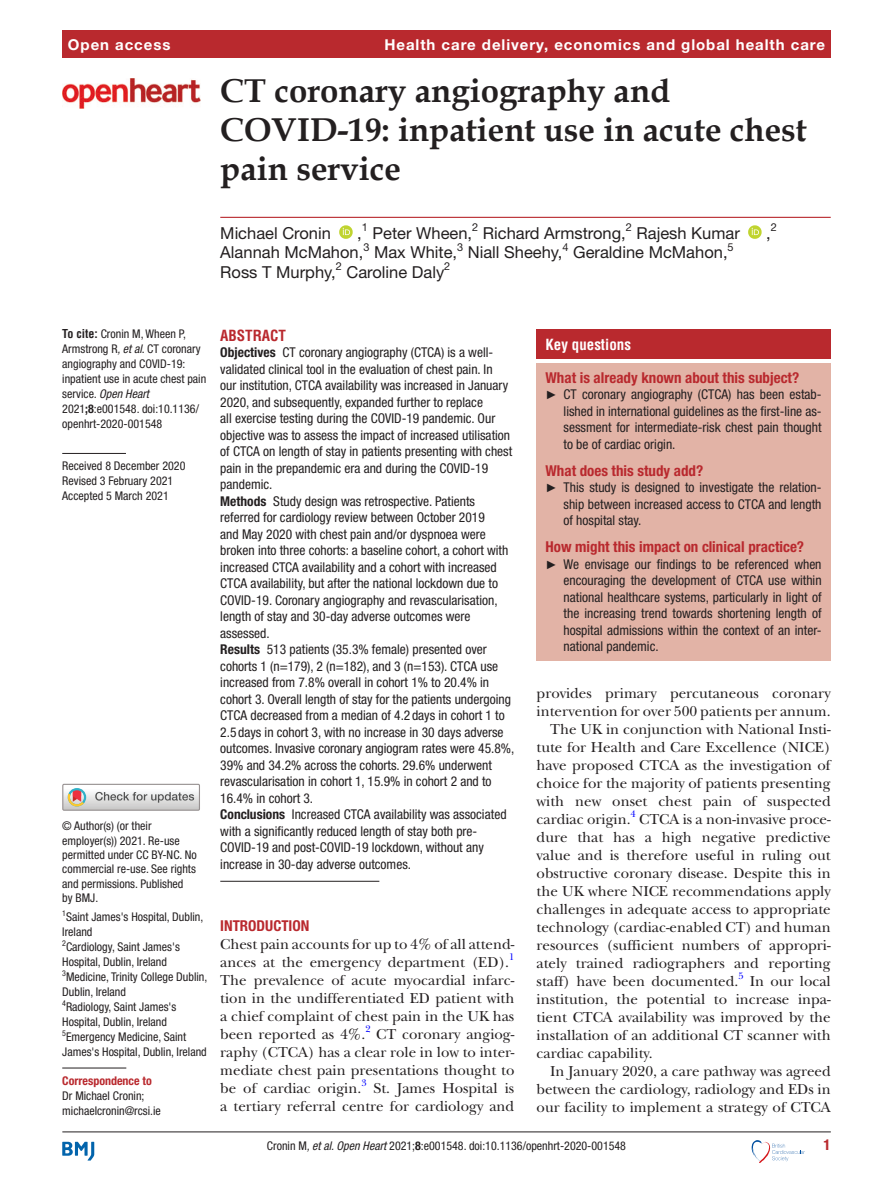
<style>
.page{position:relative;width:893px;height:1191px;background:#fff}
.page>*{position:absolute;margin:0;border:0;box-sizing:border-box;transform-origin:0 0}
.t1{font:700 33px/39px "Book Antiqua";color:#231f20}
.t2{font:16.5px/19.5px "Helvetica Neue LT Std";color:#231f20}
.t3{font:15px/18px "New Baskerville";color:#231f20;text-align:justify}
.t4{font:700 condensed 15px "Helvetica Neue LT Std";color:#b9292e}
.t5{font:700 15px "Helvetica Neue LT Std";letter-spacing:.065em;color:#fff}
.t6{font:700 condensed 15px "Helvetica";color:#fff}
.t7{font:700 condensed 15px "Helvetica";color:#b9292e}
.t8{font:condensed 13.5px/16.5px "Helvetica Neue LT Std";color:#231f20;text-align:justify}
.t9{font:condensed 12px/15px "Helvetica Neue LT Std";color:#231f20}
.t10{font:700 condensed 12px "Helvetica Neue LT Std";color:#b9292e}
.t11{font:9.9px "New Baskerville";color:#00f}
.s1{font-family:"Helvetica LT Std";font-weight:700}
.s2{font-style:italic}
.s3{font-weight:700}
.s4{font-family:"Arial";font-stretch:normal;font-size:12px}
</style>
<div class="page">
<div style="left:62px;top:31px;width:769px;height:27px;background:#b9292e"></div>
<hr style="left:62px;top:1131px;width:769px;height:1px;background:#231f20">
<svg style="left:752px;top:1140px;width:53px;height:23px"></svg>
<svg style="left:62px;top:1141px;width:32px;height:19px"></svg>
<hr style="left:62px;top:453px;width:64px;height:1px;background:#231f20">
<hr style="left:62px;top:1067px;width:64px;height:1px;background:#231f20">
<hr style="left:220px;top:217px;width:611px;height:1px;background:#b9292e">
<svg style="left:339px;top:225px;width:14px;height:14px"></svg>
<svg style="left:748px;top:225px;width:14px;height:14px"></svg>
<div style="left:62px;top:783px;width:138px;height:27px;border:1px solid #969090"></div>
<svg style="left:63px;top:784px;width:136px;height:26px"></svg>
<img style="left:62px;top:78px;width:138px;height:30px">
<hr style="left:220px;top:881px;width:159px;height:1px;background:#231f20">
<div style="left:537px;top:329px;width:294px;height:30px;background:#b9292e"></div>
<div style="left:537px;top:363px;width:294px;height:297px;background:#e2b3a6"></div>
<p class="t5" style="left:68px;top:35px;width:104px">Open access</p>
<p class="t5" style="left:384px;top:35px;width:442px">Health care delivery, economics and global health care</p>
<h1 class="t1" style="left:220px;top:71px;width:588px">CT coronary angiography and<br>COVID-19: inpatient use in acute chest pain service</h1>
<p class="t2" style="left:220px;top:223px;width:112px">Michael Cronin</p>
<p class="t2" style="left:357px;top:223px;width:384px">,<sup>1</sup> Peter Wheen,<sup>2</sup> Richard Armstrong,<sup>2</sup> Rajesh Kumar</p>
<p class="t2" style="left:766px;top:223px;width:12px">,<sup>2</sup></p>
<p class="t2" style="left:220px;top:242px;width:515px">Alannah McMahon,<sup>3</sup> Max White,<sup>3</sup> Niall Sheehy,<sup>4</sup> Geraldine McMahon,<sup>5<br></sup>Ross T Murphy,<sup>2</sup> Caroline Daly<sup>2</sup></p>
<p class="t9" style="left:62px;top:326px;width:146px"><span class="s1">To cite:</span> Cronin M, Wheen P,<br>Armstrong R<span class="s2">, et al</span>. CT coronary angiography and COVID-19: inpatient use in acute chest pain service<span class="s2">. Open Heart<br></span>2021<span class="s3">;8</span>:e001548. doi:10.1136/ openhrt-2020-001548</p>
<p class="t9" style="left:62px;top:458px;width:125px">Received 8 December 2020<br>Revised 3 February 2021<br>Accepted 5 March 2021</p>
<p class="t9" style="left:62px;top:818px;width:136px;line-height:14.4px">© Author(s) (or their employer(s)) 2021. Re-use permitted under CC BY-NC. No commercial re-use. See rights and permissions. Published by BMJ.</p>
<p class="t9" style="left:62px;top:909px;width:147px"><sup>1</sup>Saint James's Hospital, Dublin,<br>Ireland<br><sup>2</sup>Cardiology, Saint James's<br>Hospital, Dublin, Ireland<br><sup>3</sup>Medicine, Trinity College Dublin,<br>Dublin, Ireland<br><sup>4</sup>Radiology, Saint James's<br>Hospital, Dublin, Ireland<br><sup>5</sup>Emergency Medicine, Saint<br>James's Hospital, Dublin, Ireland</p>
<p class="t10" style="left:62px;top:1073px;width:91px">Correspondence to</p>
<p class="t9" style="left:62px;top:1088px;width:100px">Dr Michael Cronin; michaelcronin@rcsi.ie</p>
<p class="t7" style="left:220px;top:326px;width:67px">ABSTRACT</p>
<p class="t8" style="left:220px;top:344px;width:296px;text-align:left"><span class="s3">Objectives</span> CT coronary angiography (CTCA) is a well&shy;validated clinical tool in the evaluation of chest pain. In<br>our institution, CTCA availability was increased in January 2020, and subsequently, expanded further to replace<br>all exercise testing during the COVID-19 pandemic. Our objective was to assess the impact of increased utilisation of CTCA on length of stay in patients presenting with chest pain in the prepandemic era and during the COVID-19 pandemic.<br><span class="s3">Methods</span> Study design was retrospective. Patients referred for cardiology review between October 2019<br>and May 2020 with chest pain and/or dyspnoea were broken into three cohorts: a baseline cohort, a cohort with increased CTCA availability and a cohort with increased CTCA availability, but after the national lockdown due to COVID-19. Coronary angiography and revascularisation, length of stay and 30-day adverse outcomes were assessed.<br><span class="s3">Results</span> 513 patients (35.3% female) presented over cohorts 1 (n=179), 2 (n=182), and 3 (n=153). CTCA use increased from 7.8% overall in cohort 1% to 20.4% in cohort 3. Overall length of stay for the patients undergoing CTCA decreased from a median of 4.2 days in cohort 1 to 2.5 days in cohort 3, with no increase in 30 days adverse outcomes. Invasive coronary angiogram rates were 45.8%, 39% and 34.2% across the cohorts. 29.6% underwent revascularisation in cohort 1, 15.9% in cohort 2 and to 16.4% in cohort 3.<br><span class="s3">Conclusions</span> Increased CTCA availability was associated with a significantly reduced length of stay both pre-COVID-19 and post-COVID-19 lockdown, without any increase in 30-day adverse outcomes.</p>
<p class="t4" style="left:220px;top:916px;width:91px">INTRODUCTION</p>
<p class="t3" style="left:220px;top:935px;width:296px">Chest pain accounts for up to 4% of all attend&shy;ances at the emergency department (ED).</p>
<p class="t11" style="left:509px;top:951px;width:7px">1</p>
<p class="t3" style="left:220px;top:971px;width:296px">The prevalence of acute myocardial infarc&shy;tion in the undifferentiated ED patient with a chief complaint of chest pain in the UK has been reported as 4%.</p>
<p class="t11" style="left:365px;top:1023px;width:7px">2</p>
<p class="t3" style="left:220px;top:1025px;width:296px;text-indent:156px">CT coronary angiog&shy;raphy (CTCA) has a clear role in low to inter&shy;mediate chest pain presentations thought to be of cardiac origin.</p>
<p class="t11" style="left:361px;top:1077px;width:7px">3</p>
<p class="t3" style="left:220px;top:1079px;width:296px;text-align:right">St. James Hospital is<br>a tertiary referral centre for cardiology and</p>
<p class="t6" style="left:546px;top:335px;width:87px">Key questions</p>
<p class="t4" style="left:546px;top:368px;width:255px">What is already known about this subject?</p>
<p class="t8" style="left:564px;top:386px;width:259px;text-indent:-18px"><span class="s4">►</span> CT coronary angiography (CTCA) has been estab&shy;lished in international guidelines as the first-line as&shy;sessment for intermediate-risk chest pain thought to be of cardiac origin.</p>
<p class="t4" style="left:546px;top:461px;width:159px">What does this study add?</p>
<p class="t8" style="left:564px;top:479px;width:259px;text-indent:-18px"><span class="s4">►</span> This study is designed to investigate the relation&shy;ship between increased access to CTCA and length of hospital stay.</p>
<p class="t4" style="left:546px;top:538px;width:260px">How might this impact on clinical practice?</p>
<p class="t8" style="left:564px;top:555px;width:259px;text-indent:-18px"><span class="s4">►</span> We envisage our findings to be referenced when encouraging the development of CTCA use within national healthcare systems, particularly in light of the increasing trend towards shortening length of hospital admissions within the context of an inter&shy;national pandemic.</p>
<p class="t3" style="left:537px;top:684px;width:296px">provides primary percutaneous coronary</p>
<p class="t3" style="left:537px;top:702px;width:296px">intervention for over 500 patients per annum.</p>
<p class="t3" style="left:550px;top:720px;width:282px">The UK in conjunction with National Insti-</p>
<p class="t3" style="left:537px;top:738px;width:296px">tute for Health and Care Excellence (NICE)</p>
<p class="t3" style="left:537px;top:756px;width:296px">have proposed CTCA as the investigation of</p>
<p class="t3" style="left:537px;top:774px;width:296px">choice for the majority of patients presenting</p>
<p class="t3" style="left:537px;top:792px;width:296px">with new onset chest pain of suspected</p>
<p class="t3" style="left:537px;top:810px;width:95px">cardiac origin.</p>
<p class="t11" style="left:631px;top:808px;width:7px">4</p>
<p class="t3" style="left:537px;top:810px;width:296px;text-indent:102px">CTCA is a non-invasive proce&shy;dure that has a high negative predictive value and is therefore useful in ruling out obstructive coronary disease. Despite this in the UK where NICE recommendations apply challenges in adequate access to appropriate technology (cardiac-enabled CT) and human resources (sufficient numbers of appropri&shy;ately trained radiographers and reporting staff) have been documented.<sup>5</sup> In our local institution, the potential to increase inpa&shy;tient CTCA availability was improved by the installation of an additional CT scanner with cardiac capability.</p>
<p class="t3" style="left:537px;top:1062px;width:296px;text-indent:14px">In January 2020, a care pathway was agreed between the cardiology, radiology and EDs in our facility to implement a strategy of CTCA</p>
<p class="t9" style="left:267px;top:1138px;width:361px">Cronin M<span class="s2">, et al. Open Heart</span> 2021;<span class="s3">8</span>:e001548. doi:10.1136/openhrt-2020-001548</p>
<p class="t4" style="left:824px;top:1135px;width:9px">1</p>
</div>
